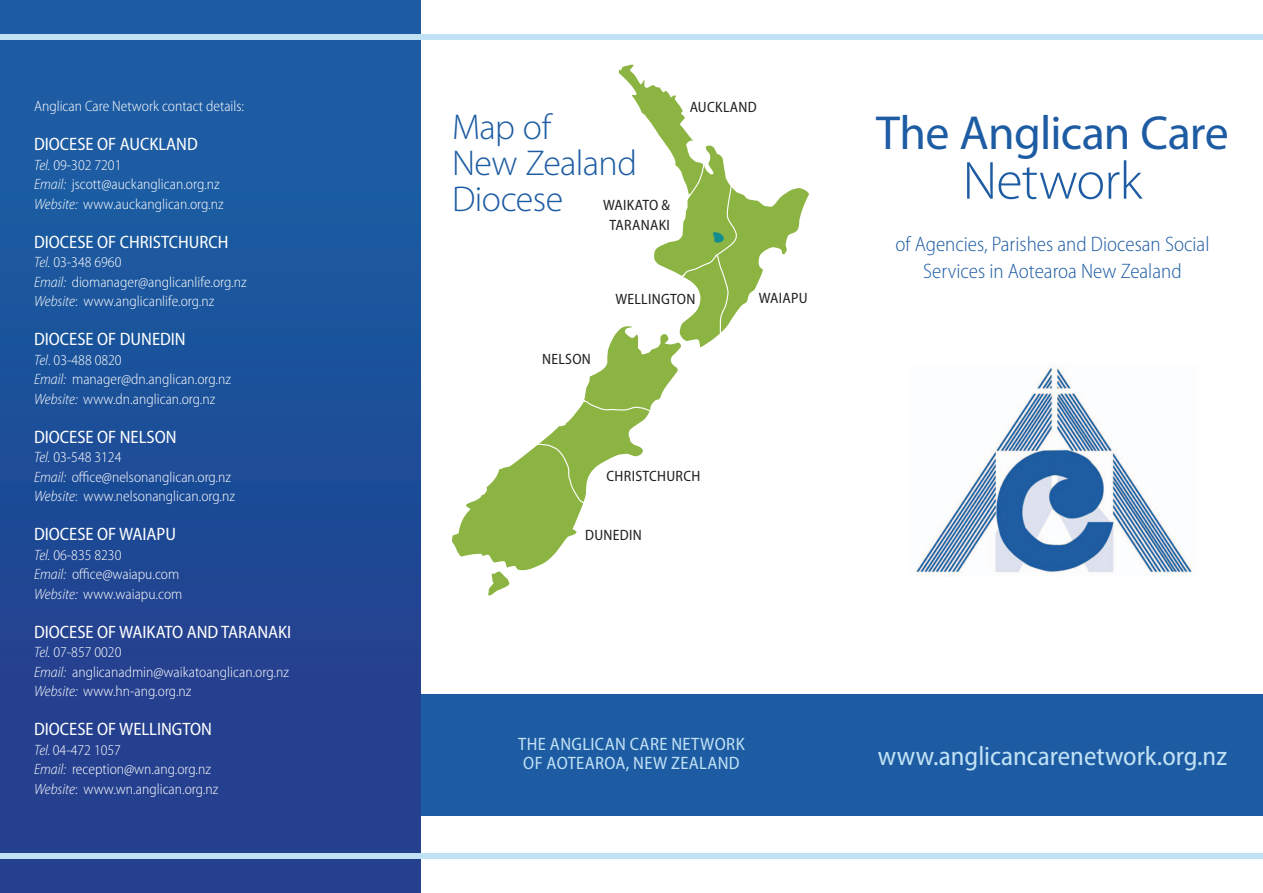
<style>
.page{position:relative;width:1263px;height:893px;background:#fff}
.page>*{position:absolute;margin:0;border:0;box-sizing:border-box;transform-origin:0 0}
.t1{font:300 54px "Myriad Pro";letter-spacing:-.015em;color:#1d5ca3}
.t2{font:48px "Myriad Pro";letter-spacing:-.02em;color:#1d5ca3}
.t3{font:300 36px/36px "Myriad Pro";letter-spacing:-.015em;color:#1d5ca3}
.t4{font:semi-condensed 27px "Myriad Pro";color:#c1e2f5}
.t5{font:300 semi-condensed 21px/27px "Myriad Pro";color:#1d5ca3;text-align:center}
.t6{font:semi-condensed 18px "Myriad Pro";color:#fff}
.t7{font:semi-condensed 18px/19.5px "Myriad Pro";letter-spacing:.02em;color:#c1e2f5}
.t8{font:300 semi-condensed 15px "Myriad Pro";color:#fff}
.t9{font:semi-condensed 15px "Myriad Pro";letter-spacing:.02em;color:#231f20}
.s1{font-style:italic}
</style>
<div class="page">
<div style="left:393px;top:694px;width:870px;height:121px;background:#1d5ca3"></div>
<div style="left:0;top:0;width:421px;height:893px;background:linear-gradient(to bottom,#1961a6,#253b8b)"></div>
<img style="left:916px;top:366px;width:276px;height:209px">
<svg style="left:619px;top:65px;width:190px;height:282px"></svg>
<svg style="left:452px;top:324px;width:229px;height:272px"></svg>
<div style="left:0;top:34px;width:1263px;height:5px;background:#c1e2f5"></div>
<div style="left:0;top:854px;width:1263px;height:5px;background:#c1e2f5"></div>
<svg style="left:680px;top:156px;width:61px;height:179px"></svg>
<svg style="left:580px;top:399px;width:74px;height:19px"></svg>
<svg style="left:525px;top:443px;width:65px;height:64px;background:#94b950"></svg>
<p class="t8" style="left:34px;top:98px;width:212px">Anglican Care Network contact details:</p>
<p class="t6" style="left:34px;top:134px;width:165px">DIOCESE OF AUCKLAND</p>
<p class="t8" style="left:34px;top:157px;width:89px"><span class="s1">Tel.</span> 09-302 7201</p>
<p class="t8" style="left:34px;top:176px;width:187px"><span class="s1">Email:</span> jscott@auckanglican.org.nz</p>
<p class="t8" style="left:34px;top:196px;width:191px"><span class="s1">Website:</span> www.auckanglican.org.nz</p>
<p class="t6" style="left:34px;top:232px;width:196px">DIOCESE OF CHRISTCHURCH</p>
<p class="t8" style="left:34px;top:254px;width:89px"><span class="s1">Tel.</span> 03-348 6960</p>
<p class="t8" style="left:34px;top:274px;width:214px"><span class="s1">Email:</span> diomanager@anglicanlife.org.nz</p>
<p class="t8" style="left:34px;top:293px;width:182px"><span class="s1">Website</span>: www.anglicanlife.org.nz</p>
<p class="t6" style="left:34px;top:329px;width:153px">DIOCESE OF DUNEDIN</p>
<p class="t8" style="left:34px;top:352px;width:89px"><span class="s1">Tel</span>. 03-488 0820</p>
<p class="t8" style="left:34px;top:371px;width:199px"><span class="s1">Email:</span> manager@dn.anglican.org.nz</p>
<p class="t8" style="left:34px;top:391px;width:183px"><span class="s1">Website:</span> www.dn.anglican.org.nz</p>
<p class="t6" style="left:34px;top:427px;width:144px">DIOCESE OF NELSON</p>
<p class="t8" style="left:34px;top:449px;width:89px"><span class="s1">Tel.</span> 03-548 3124</p>
<p class="t8" style="left:34px;top:469px;width:199px"><span class="s1">Email:</span> office@nelsonanglican.org.nz</p>
<p class="t8" style="left:34px;top:488px;width:202px"><span class="s1">Website</span>: www.nelsonanglican.org.nz</p>
<p class="t6" style="left:34px;top:524px;width:144px">DIOCESE OF WAIAPU</p>
<p class="t8" style="left:34px;top:547px;width:89px"><span class="s1">Tel.</span> 06-835 8230</p>
<p class="t8" style="left:34px;top:566px;width:147px"><span class="s1">Email:</span> office@waiapu.com</p>
<p class="t8" style="left:34px;top:586px;width:150px"><span class="s1">Website:</span> www.waiapu.com</p>
<p class="t6" style="left:34px;top:622px;width:259px">DIOCESE OF WAIKATO AND TARANAKI</p>
<p class="t8" style="left:34px;top:644px;width:89px"><span class="s1">Tel.</span> 07-857 0020</p>
<p class="t8" style="left:34px;top:664px;width:256px"><span class="s1">Email:</span> anglicanadmin@waikatoanglican.org.nz</p>
<p class="t8" style="left:34px;top:683px;width:159px"><span class="s1">Website:</span> www.hn-ang.org.nz</p>
<p class="t6" style="left:34px;top:719px;width:179px">DIOCESE OF WELLINGTON</p>
<p class="t8" style="left:34px;top:742px;width:88px"><span class="s1">Tel.</span> 04-472 1057</p>
<p class="t8" style="left:34px;top:761px;width:178px"><span class="s1">Email:</span> reception@wn.ang.org.nz</p>
<p class="t8" style="left:34px;top:781px;width:186px"><span class="s1">Website</span>: www.wn.anglican.org.nz</p>
<p class="t3" style="left:452px;top:110px;width:186px">Map of<br>New Zealand<br>Diocese</p>
<p class="t9" style="left:603px;top:197px;width:68px">WAIKATO &amp;</p>
<p class="t9" style="left:609px;top:217px;width:62px">TARANAKI</p>
<p class="t9" style="left:690px;top:99px;width:69px">AUCKLAND</p>
<p class="t9" style="left:542px;top:351px;width:50px">NELSON</p>
<p class="t9" style="left:615px;top:291px;width:82px">WELLINGTON</p>
<p class="t9" style="left:759px;top:289px;width:50px">WAIAPU</p>
<p class="t9" style="left:606px;top:467px;width:95px">CHRISTCHURCH</p>
<p class="t9" style="left:585px;top:527px;width:58px">DUNEDIN</p>
<p class="t2" style="left:876px;top:107px;width:354px">The Anglican Care</p>
<p class="t1" style="left:963px;top:151px;width:181px">Network</p>
<p class="t5" style="left:895px;top:231px;width:316px">of Agencies, Parishes and Diocesan Social<br>Services in Aotearoa New Zealand</p>
<p class="t7" style="left:518px;top:734px;width:228px">THE ANGLICAN CARE NETWORK<br>OF AOTEAROA, NEW ZEALAND</p>
<p class="t4" style="left:878px;top:741px;width:350px">www.anglicancarenetwork.org.nz</p>
</div>
